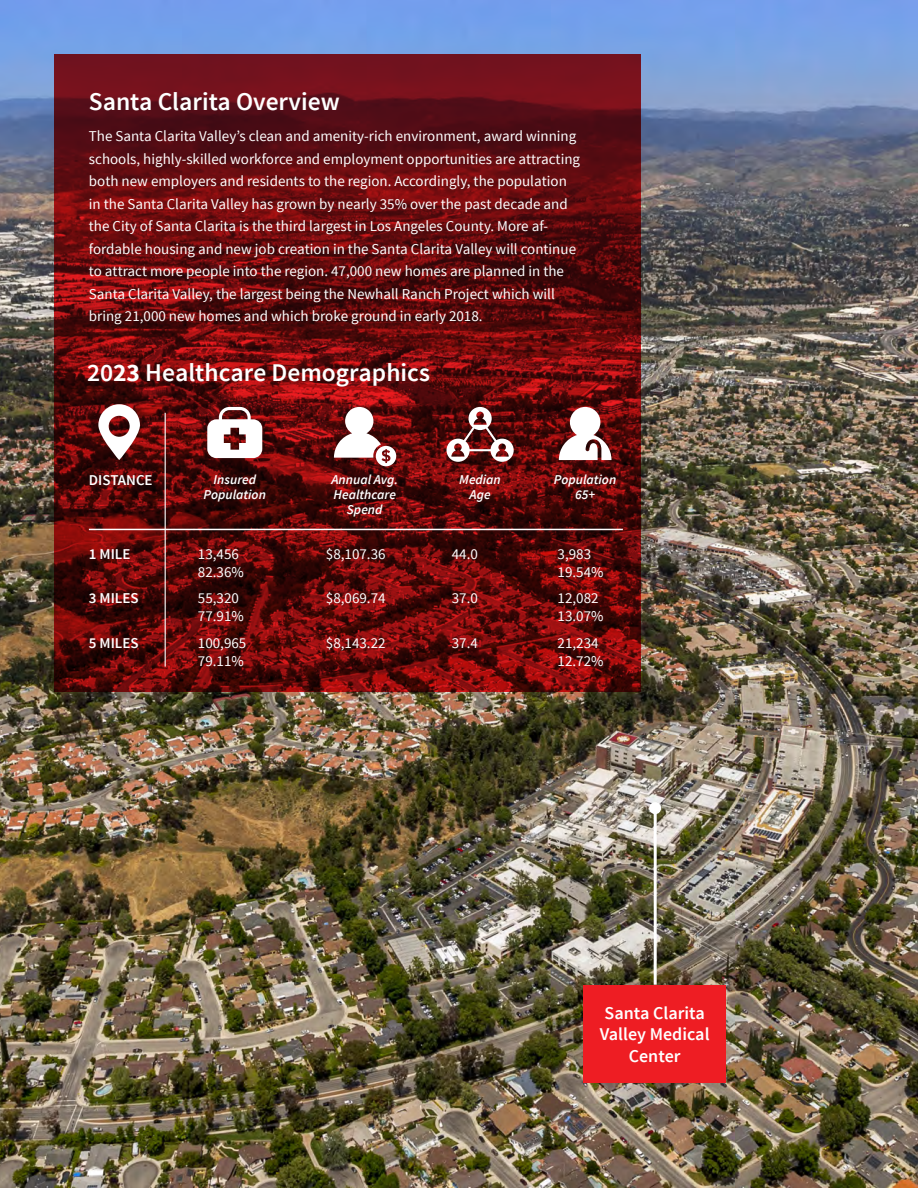
<style>
.page{position:relative;width:918px;height:1188px;background:#fff}
.page>*{position:absolute;margin:0;border:0;box-sizing:border-box;transform-origin:0 0}
.Sub_Head_-_Red{font:600 25.5px "Source Sans Pro";color:#fff}
.Sub_Head_-_Red-2{font:600 18px/21.6px "Source Sans Pro";color:#fff;text-align:center}
.Sub_Head_-_Red-3{font:15px/22.5px "Source Sans Pro";color:#fff}
.Sub_Head_-_Red-4{font:600 15px "Source Sans Pro";color:#fff}
.Sub_Head_-_Red-5{font:italic 600 13.5px/15px "Source Sans Pro";color:#fff;text-align:center}
.s1{font-weight:700}
</style>
<div class="page">
<img style="left:0;top:0;width:918px;height:1188px">
<div style="left:583px;top:985px;width:143px;height:98px;background:#ee1d23"></div>
<hr style="left:654px;top:808px;width:3px;height:177px;background:#fff">
<div style="left:649px;top:802px;width:12px;height:12px;background:#fff;border-radius:50%"></div>
<svg style="left:54px;top:54px;width:586px;height:638px;background:#620b0d"></svg>
<svg style="left:207px;top:407px;width:55px;height:51px"></svg>
<svg style="left:447px;top:407px;width:67px;height:55px"></svg>
<svg style="left:559px;top:407px;width:53px;height:53px"></svg>
<svg style="left:334px;top:407px;width:62px;height:59px"></svg>
<hr style="left:89px;top:529px;width:534px;height:1px;background:#fff">
<svg style="left:98px;top:404px;width:42px;height:56px"></svg>
<hr style="left:164px;top:413px;width:2px;height:254px;background:#fff">
<h1 class="Sub_Head_-_Red" style="left:89px;top:86px;width:252px">Santa Clarita Overview</h1>
<p class="Sub_Head_-_Red-3" style="left:89px;top:125px;width:493px">The Santa Clarita Valley’s clean and amenity-rich environment, award winning schools, highly-skilled workforce and employment opportunities are attracting both new employers and residents to the region. Accordingly, the population in the Santa Clarita Valley has grown by nearly 35% over the past decade and the City of Santa Clarita is the third largest in Los Angeles County. More af-</p>
<p class="Sub_Head_-_Red-3" style="left:89px;top:238px;width:489px">fordable housing and new job creation in the Santa Clarita Valley will continue to attract more people into the region. 47,000 new homes are planned in the Santa Clarita Valley, the largest being the Newhall Ranch Project which will bring 21,000 new homes and which broke ground in early 2018.</p>
<p class="Sub_Head_-_Red" style="left:87px;top:357px;width:345px">20<span class="s1">23</span> Healthcare Demographics</p>
<p class="Sub_Head_-_Red-4" style="left:89px;top:471px;width:65px">DISTANCE</p>
<p class="Sub_Head_-_Red-4" style="left:89px;top:545px;width:43px">1 MILE</p>
<p class="Sub_Head_-_Red-4" style="left:89px;top:589px;width:51px">3 MILES</p>
<p class="Sub_Head_-_Red-4" style="left:89px;top:634px;width:51px">5 MILES</p>
<p class="Sub_Head_-_Red-5" style="left:204px;top:472px;width:64px">Insured<br>Population</p>
<p class="Sub_Head_-_Red-5" style="left:331px;top:472px;width:68px">Annual Avg.<br>Healthcare<br>Spend</p>
<p class="Sub_Head_-_Red-5" style="left:459px;top:472px;width:43px">Median<br>Age</p>
<p class="Sub_Head_-_Red-5" style="left:554px;top:472px;width:64px">Population<br>65+</p>
<p class="Sub_Head_-_Red-3" style="left:198px;top:545px;width:47px;line-height:18px">13,456<br>82.36%</p>
<p class="Sub_Head_-_Red-3" style="left:198px;top:590px;width:47px;line-height:18px">55,320<br>77.91%</p>
<p class="Sub_Head_-_Red-3" style="left:198px;top:634px;width:50px;line-height:18px">100,965<br>79.11%</p>
<p class="Sub_Head_-_Red-3" style="left:326px;top:543px;width:61px">$8,107.36</p>
<p class="Sub_Head_-_Red-3" style="left:326px;top:588px;width:61px">$8,069.74</p>
<p class="Sub_Head_-_Red-3" style="left:326px;top:632px;width:61px">$8,143.22</p>
<p class="Sub_Head_-_Red-3" style="left:452px;top:543px;width:28px">44.0</p>
<p class="Sub_Head_-_Red-3" style="left:452px;top:588px;width:28px">37.0</p>
<p class="Sub_Head_-_Red-3" style="left:452px;top:632px;width:28px">37.4</p>
<p class="Sub_Head_-_Red-3" style="left:558px;top:545px;width:47px;line-height:18px">3,983<br>19.54%</p>
<p class="Sub_Head_-_Red-3" style="left:558px;top:590px;width:47px;line-height:18px">12,082<br>13.07%</p>
<p class="Sub_Head_-_Red-3" style="left:558px;top:634px;width:47px;line-height:18px">21,234<br>12.72%</p>
<p class="Sub_Head_-_Red-2" style="left:600px;top:1002px;width:111px">Santa Clarita<br>Valley Medical<br>Center</p>
</div>
